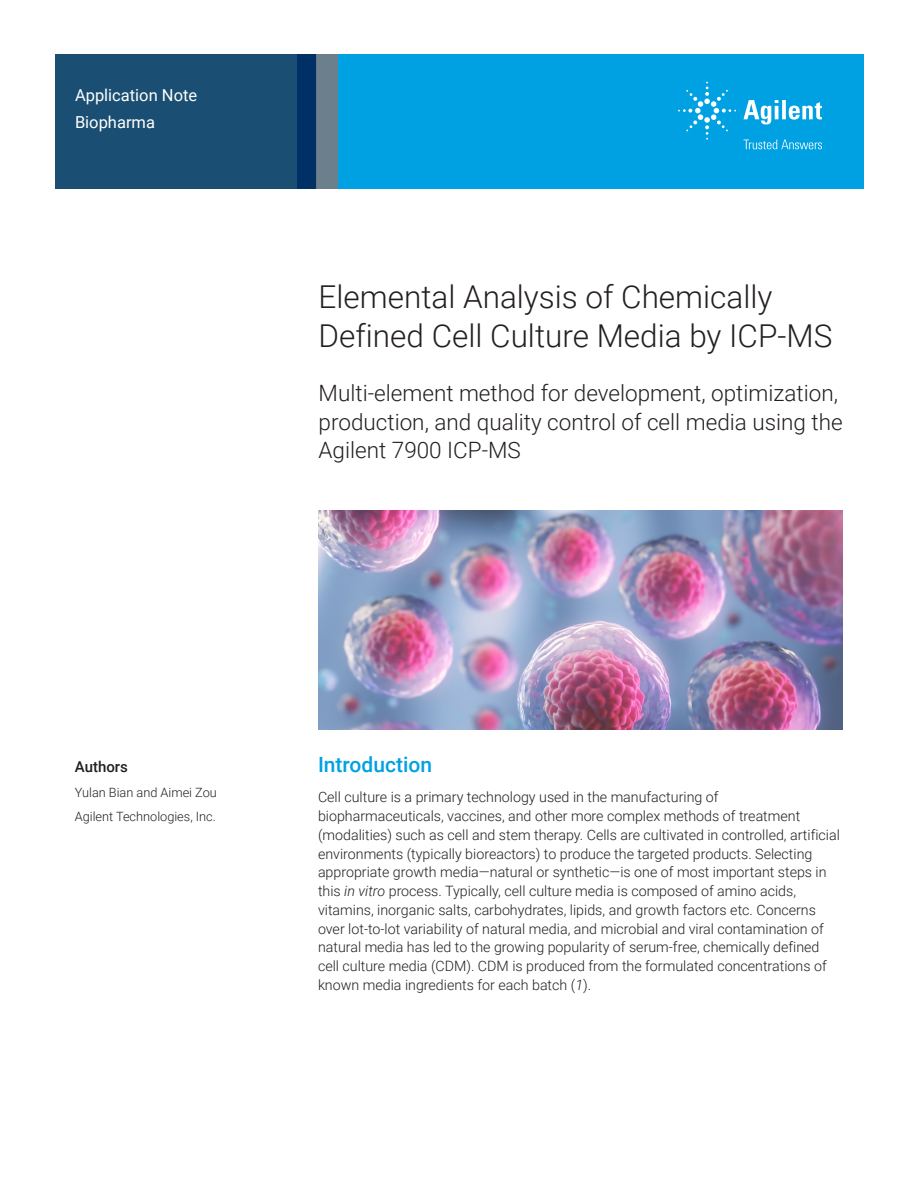
<style>
.page{position:relative;width:918px;height:1188px;background:#fff}
.page>*{position:absolute;margin:0;border:0;box-sizing:border-box;transform-origin:0 0}
.DATA_headline{font:300 31.5px/39px "Roboto";color:#231f20}
.DATA_subhead_large_b{font:300 22.5px/28.5px "Roboto";color:#231f20}
.DATA_subhead_large_b-2{font:500 21px "Roboto";color:#00a1e3}
.DATA_header{font:16.5px/27px "Roboto";color:#fff}
.DATA_author_title{font:500 15px "Roboto";color:#231f20}
.DATA_opener_text{font:300 14.25px/18.8px "Roboto";color:#231f20}
.DATA_author_name___i{font:300 12.75px "Roboto";color:#231f20}
.s1{font-style:italic}
</style>
<div class="page">
<div style="left:297px;top:54px;width:567px;height:135px;background:#00a1e3"></div>
<svg style="left:55px;top:54px;width:261px;height:135px;background:#184b71"></svg>
<div style="left:316px;top:54px;width:22px;height:135px;background:#6b808c"></div>
<img style="left:319px;top:510px;width:524px;height:219px">
<svg style="left:743px;top:100px;width:79px;height:25px"></svg>
<svg style="left:678px;top:82px;width:58px;height:58px"></svg>
<svg style="left:744px;top:140px;width:78px;height:9px"></svg>
<p class="DATA_header" style="left:75px;top:81px;width:124px">Application Note<br>Biopharma</p>
<p class="DATA_headline" style="left:319px;top:276px;width:515px">Elemental Analysis of Chemically<br>Defined Cell Culture Media by ICP-MS</p>
<p class="DATA_subhead_large_b" style="left:319px;top:378px;width:526px">Multi-element method for development, optimization, production, and quality control of cell media using the<br>Agilent 7900 ICP-MS</p>
<p class="DATA_author_title" style="left:75px;top:756px;width:55px">Authors</p>
<p class="DATA_author_name___i" style="left:75px;top:783px;width:144px">Yulan Bian and Aimei Zou</p>
<p class="DATA_author_name___i" style="left:75px;top:808px;width:143px">Agilent Technologies, Inc.</p>
<p class="DATA_subhead_large_b-2" style="left:318px;top:750px;width:116px">Introduction</p>
<p class="DATA_opener_text" style="left:318px;top:787px;width:523px">Cell culture is a primary technology used in the manufacturing of biopharmaceuticals, vaccines, and other more complex methods of treatment (modalities) such as cell and stem therapy. Cells are cultivated in controlled, artificial environments (typically bioreactors) to produce the targeted products. Selecting appropriate growth media—natural or synthetic—is one of most important steps in this <span class="s1">in vitro</span> process. Typically, cell culture media is composed of amino acids, vitamins, inorganic salts, carbohydrates, lipids, and growth factors etc. Concerns over lot-to-lot variability of natural media, and microbial and viral contamination of natural media has led to the growing popularity of serum-free, chemically defined cell culture media (CDM). CDM is produced from the formulated concentrations of known media ingredients for each batch (<span class="s1">1</span>).</p>
</div>
